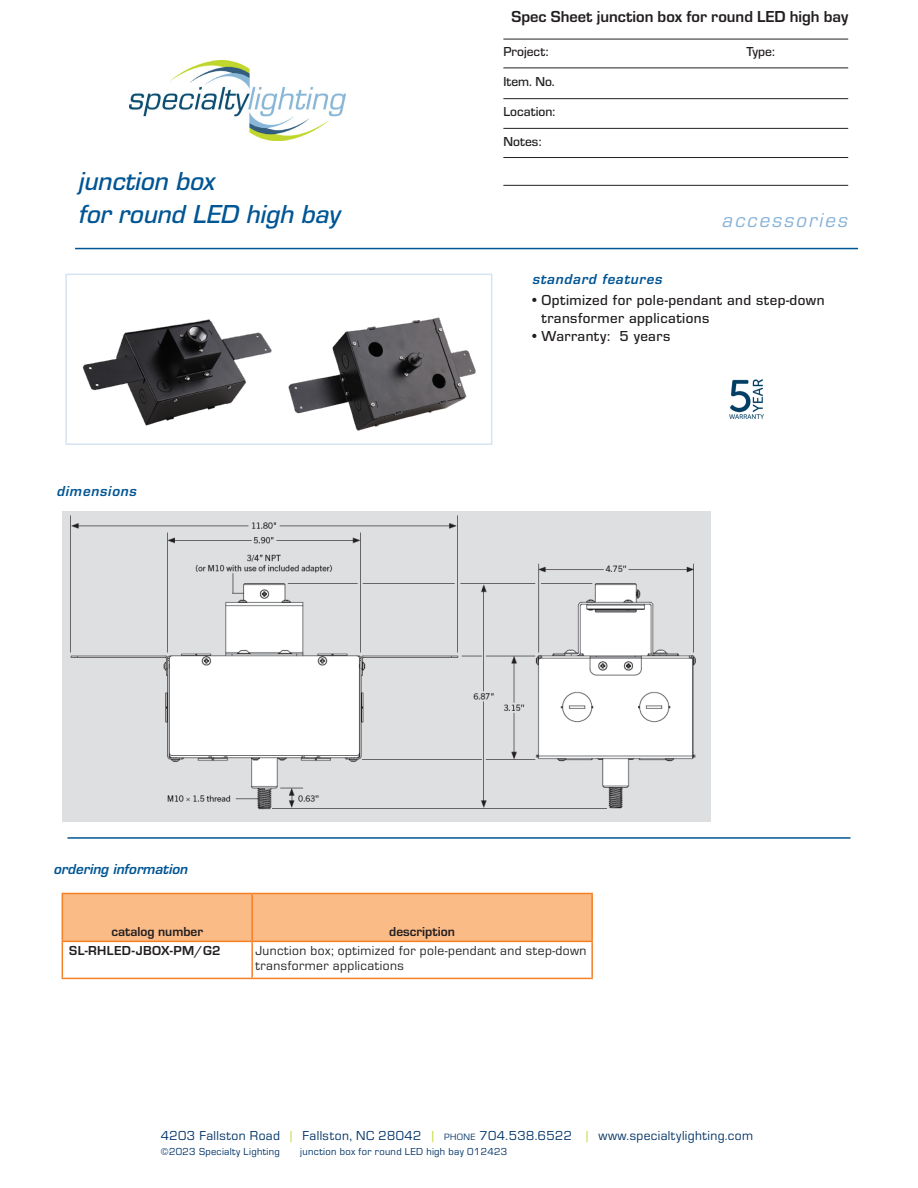
<style>
.page{position:relative;width:918px;height:1188px;background:#fff}
.page>*{position:absolute;margin:0;border:0;box-sizing:border-box;transform-origin:0 0}
.t1{font:27px "Eurostile Med Ita";color:#005594}
.t2{font:italic 21px "Eurostile";letter-spacing:.1em;color:#86b2d9}
.t3{font:700 16.5px "Eurostile";color:#231f20}
.Description_list{font:500 15px/18px "Eurostile";letter-spacing:.025em;color:#231f20}
.t4{font:italic 700 15px "Eurostile";letter-spacing:.045em;color:#005594}
.t5{font:italic 700 15px "Eurostile";color:#005594}
.t6{font:13.5px "Eurostile";letter-spacing:.03em;color:#003367}
.t7{font:13.5px/15px "Eurostile";letter-spacing:.03em;color:#231f20}
.t8{font:500 13.5px "Eurostile";color:#231f20}
.t9{font:700 13.5px "Eurostile";letter-spacing:.005em;color:#231f20}
.t10{font:700 13.5px "Eurostile";letter-spacing:.03em;color:#231f20}
.t11{font:10.5px "Eurostile";letter-spacing:.03em;color:#003367}
.s1{color:#c1d72f}
.s2{font-size:9.45px}
</style>
<div class="page">
<div style="left:65px;top:274px;width:427px;height:171px;border:2px solid #d6e4f2"></div>
<img style="left:130px;top:60px;width:216px;height:81px">
<hr style="left:75px;top:248px;width:783px;height:1px;background:#005594">
<hr style="left:503px;top:68px;width:345px;height:1px;background:#231f20">
<hr style="left:503px;top:98px;width:345px;height:1px;background:#231f20">
<hr style="left:503px;top:128px;width:345px;height:1px;background:#231f20">
<hr style="left:503px;top:157px;width:345px;height:1px;background:#231f20">
<hr style="left:503px;top:39px;width:345px;height:1px;background:#231f20">
<hr style="left:503px;top:185px;width:345px;height:1px;background:#231f20">
<hr style="left:68px;top:837px;width:782px;height:2px;background:#005594">
<svg style="left:63px;top:894px;width:528px;height:84px"></svg>
<hr style="left:62px;top:894px;width:1px;height:47px;background:#f48026">
<hr style="left:251px;top:894px;width:2px;height:47px;background:#f48026">
<hr style="left:591px;top:894px;width:2px;height:47px;background:#f48026">
<hr style="left:62px;top:942px;width:1px;height:36px;background:#f48026">
<hr style="left:251px;top:942px;width:2px;height:36px;background:#f48026">
<hr style="left:591px;top:942px;width:2px;height:36px;background:#f48026">
<hr style="left:62px;top:893px;width:190px;height:1px;background:#f48026">
<hr style="left:252px;top:893px;width:341px;height:1px;background:#f48026">
<hr style="left:62px;top:941px;width:190px;height:1px;background:#f48026">
<hr style="left:252px;top:941px;width:341px;height:1px;background:#f48026">
<hr style="left:62px;top:978px;width:190px;height:1px;background:#f48026">
<hr style="left:252px;top:978px;width:341px;height:1px;background:#f48026">
<img style="left:729px;top:379px;width:35px;height:40px">
<img style="left:83px;top:319px;width:189px;height:106px">
<img style="left:63px;top:511px;width:648px;height:311px">
<img style="left:288px;top:317px;width:188px;height:114px">
<p class="t3" style="left:512px;top:4px;width:338px">Spec Sheet junction box for round LED high bay</p>
<p class="t1" style="left:79px;top:163px;width:138px">junction box</p>
<p class="t1" style="left:79px;top:196px;width:263px">for round LED high bay</p>
<p class="t4" style="left:57px;top:481px;width:81px">dimensions</p>
<p class="t5" style="left:54px;top:858px;width:135px">ordering information</p>
<p class="t8" style="left:503px;top:43px;width:47px">Project:</p>
<p class="t8" style="left:746px;top:43px;width:30px">Type:</p>
<p class="t8" style="left:503px;top:73px;width:53px">Item. No.</p>
<p class="t8" style="left:503px;top:103px;width:53px">Location:</p>
<p class="t8" style="left:503px;top:133px;width:40px">Notes:</p>
<p class="t2" style="left:723px;top:206px;width:127px">accessories</p>
<p class="t4" style="left:533px;top:269px;width:131px">standard features</p>
<p class="Description_list" style="left:542px;top:290px;width:284px;text-indent:-12px">•Optimized for pole-pendant and step-down transformer applications</p>
<p class="Description_list" style="left:530px;top:326px;width:142px">•Warranty: 5 years</p>
<p class="t9" style="left:111px;top:921px;width:93px">catalog number</p>
<p class="t9" style="left:389px;top:921px;width:67px">description</p>
<p class="t10" style="left:69px;top:941px;width:153px">SL-RHLED-JBOX-PM/G2</p>
<p class="t7" style="left:255px;top:942px;width:333px">Junction box; optimized for pole-pendant and step-down transformer applications</p>
<p class="t6" style="left:161px;top:1127px;width:594px">4203 Fallston Road <span class="s1">|</span> Fallston, NC 28042 <span class="s1">|</span> <span class="s2">PHONE</span> 704.538.6522 <span class="s1">|</span> www.specialtylighting.com</p>
<p class="t11" style="left:161px;top:1145px;width:121px">©2023 Specialty Lighting</p>
<p class="t11" style="left:300px;top:1145px;width:209px">junction box for round LED high bay 012423</p>
</div>
